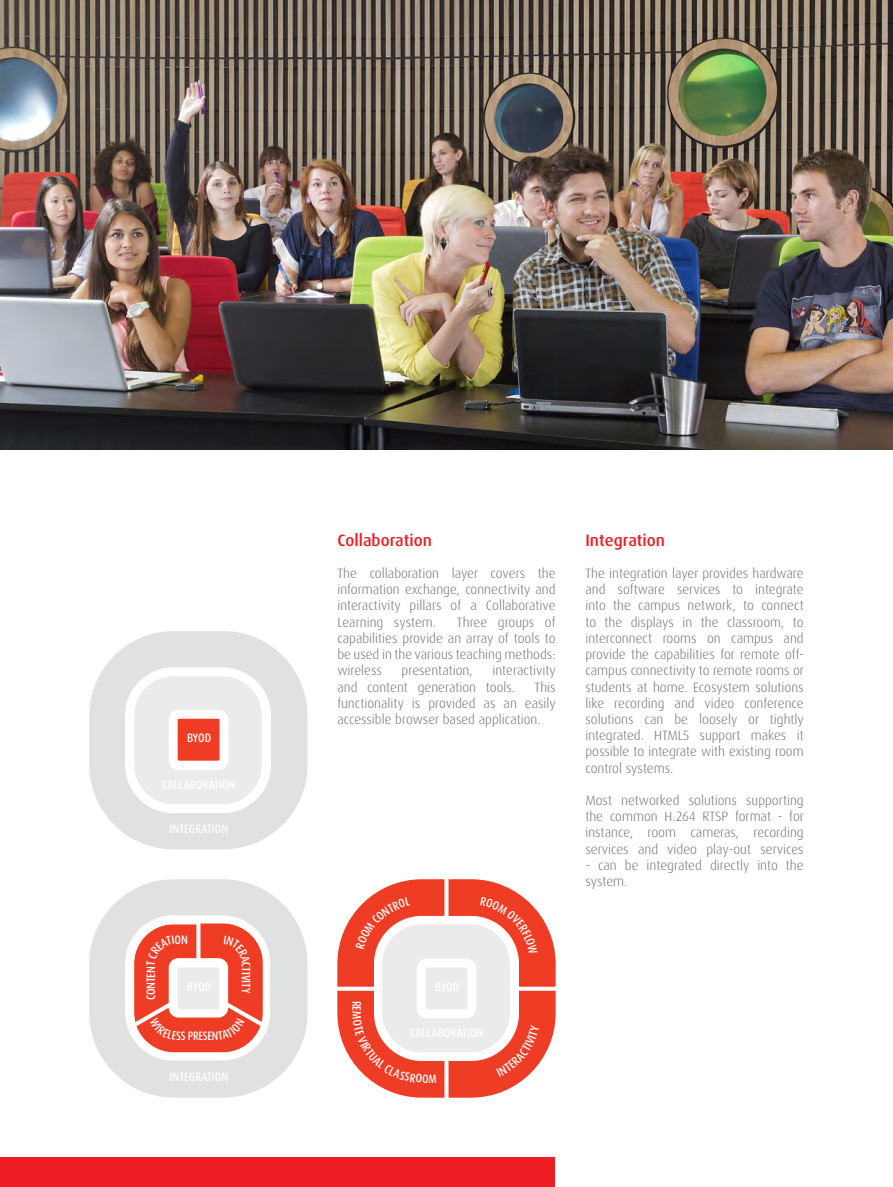
<style>
.page{position:relative;width:893px;height:1187px;background:#fff}
.page>*{position:absolute;margin:0;border:0;box-sizing:border-box;transform-origin:0 0}
.t1{font:500 16.5px "Dax Pro";color:#ee1d23}
.t2{font:300 13.5px/16.2px "Dax Pro";color:#6c6d70;text-align:justify}
.t3{font:500 condensed 12.3px "Dax Pro";color:#fff}
.t4{font:500 condensed 12.3px "Dax Pro";color:#fff;scale:.95 1}
</style>
<div class="page">
<div style="left:0;top:1157px;width:555px;height:29px;background:#ee1d23"></div>
<div style="left:89px;top:631px;width:219px;height:218px;background:#e0e1e1;border-radius:84px"></div>
<svg style="left:135px;top:677px;width:126px;height:126px"></svg>
<div style="left:125px;top:667px;width:146px;height:146px;border:9px solid #fff;border-radius:44px"></div>
<div style="left:173px;top:714px;width:51px;height:51px;background:#ef3c24;border-radius:5px"></div>
<div style="left:169px;top:710px;width:59px;height:59px;border:9px solid #fff;border-radius:5px"></div>
<svg style="left:89px;top:879px;width:219px;height:218px;fill:#e0e1e1"></svg>
<img style="left:0;top:0;width:893px;height:450px">
<svg style="left:126px;top:915px;width:145px;height:145px"></svg>
<svg style="left:337px;top:879px;width:219px;height:218px"></svg>
<p class="t3" style="left:187px;top:730px;width:26px">BYOD</p>
<p class="t3" style="left:170px;top:821px;width:60px">INTEGRATION</p>
<p class="t3" style="left:143px;top:1000px;width:36px;rotate:-90deg">CONTEN</p>
<p class="t3" style="left:175px;top:931px;width:15px">ON</p>
<p class="t3" style="left:254px;top:967px;width:28px;rotate:90deg">TIVITY</p>
<p class="t3" style="left:163px;top:1024px;width:74px">COLLABORATION</p>
<p class="t4" style="left:181px;top:1027px;width:41px">S PRESEN</p>
<p class="t3" style="left:170px;top:1069px;width:60px">INTEGRATION</p>
<p class="t1" style="left:337px;top:529px;width:96px">Collaboration</p>
<p class="t2" style="left:337px;top:565px;width:220px">The collaboration layer covers the information exchange, connectivity and interactivity pillars of a Collaborative Learning system.</p>
<p class="t2" style="left:337px;top:614px;width:220px;text-indent:120px">Three groups of capabilities provide an array of tools to be used in the various teaching methods: wireless</p>
<p class="t2" style="left:337px;top:662px;width:220px;text-indent:155px">interactivity and content generation tools.</p>
<p class="t2" style="left:402px;top:662px;width:72px">presentation,</p>
<p class="t2" style="left:337px;top:678px;width:220px;text-indent:197px">This functionality is provided as an easily accessible browser based application.</p>
<p class="t1" style="left:585px;top:529px;width:81px">Integration</p>
<p class="t2" style="left:585px;top:565px;width:220px">The integration layer provides hardware and software services to integrate into the campus network, to connect to the displays in the classroom, to interconnect rooms on campus and provide the capabilities for remote off&shy;campus connectivity to remote rooms or students at home. Ecosystem solutions like recording and video conference solutions can be loosely or tightly integrated. HTML5 support makes it possible to integrate with existing room control systems.</p>
<p class="t2" style="left:585px;top:792px;width:220px">Most networked solutions supporting the common H.264 RTSP format - for instance, room cameras, recording services and video play-out services</p>
<p class="t2" style="left:585px;top:857px;width:220px">- can be integrated directly into the system.</p>
<p class="t3" style="left:365px;top:1000px;width:12px;rotate:90deg">RE</p>
<p class="t3" style="left:422px;top:1070px;width:16px">OM</p>
</div>
